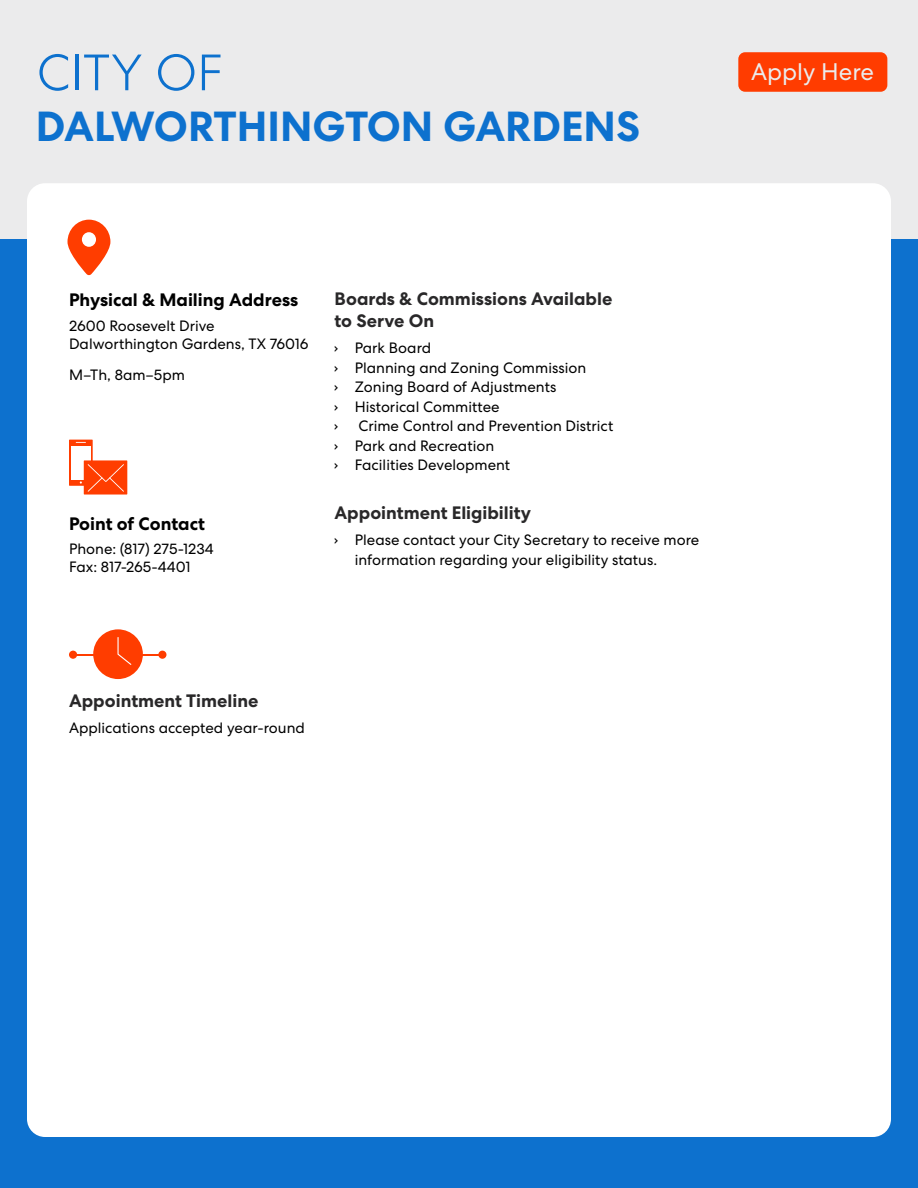
<style>
.page{position:relative;width:918px;height:1188px;background:#fff}
.page>*{position:absolute;margin:0;border:0;box-sizing:border-box;transform-origin:0 0}
.t1{font:300 51px "Centra No 2";color:#0d71ce}
.t2{font:700 42px "Centra No 2";color:#0d71ce}
.t3{font:24px "Centra No 2";color:#ebebec}
.t4{font:700 18px/21.6px "Centra No 2";color:#292829}
.t5{font:700 18px "Centra No 2";color:#000}
.t6{font:15px/19.5px "Centra No 2";color:#000}
.t7{font:700 15px "DIN Condensed";color:#000}
.s1{font-family:"DIN Condensed";font-weight:700}
</style>
<div class="page">
<div style="left:1px;top:0;width:917px;height:240px;background:#ebebec"></div>
<div style="left:0;top:240px;width:918px;height:948px;background:#0d71ce"></div>
<div style="left:27px;top:183px;width:864px;height:954px;background:#fff;border-radius:18px"></div>
<div style="left:69px;top:440px;width:24px;height:46px;background:#ff3d00"></div>
<div style="left:71px;top:446px;width:20px;height:34px;background:#fff"></div>
<div style="left:84px;top:460px;width:43px;height:35px;background:#ff3d00"></div>
<svg style="left:88px;top:464px;width:36px;height:28px"></svg>
<div style="left:69px;top:651px;width:8px;height:8px;background:#ff3d00;border-radius:50%"></div>
<div style="left:158px;top:651px;width:8px;height:8px;background:#ff3d00;border-radius:50%"></div>
<hr style="left:73px;top:654px;width:89px;height:2px;background:#ff3d00">
<div style="left:93px;top:629px;width:50px;height:50px;background:#ff3d00;border-radius:50%"></div>
<svg style="left:117px;top:637px;width:14px;height:28px"></svg>
<svg style="left:67px;top:220px;width:43px;height:56px"></svg>
<div style="left:82px;top:232px;width:14px;height:15px;background:#fff;border-radius:50%"></div>
<div style="left:738px;top:52px;width:149px;height:40px;background:#ff3c00;border-radius:7px"></div>
<h1 class="t1" style="left:37px;top:44px;width:188px">CITY OF</h1>
<h2 class="t2" style="left:36px;top:102px;width:606px">DALWORTHINGTON GARDENS</h2>
<h3 class="t3" style="left:751px;top:57px;width:125px">Apply Here</h3>
<p class="t5" style="left:69px;top:289px;width:231px">Physical &amp; Mailing Address</p>
<p class="t6" style="left:69px;top:317px;width:241px;line-height:18px">2600 Roosevelt Drive<br>Dalworthington Gardens, TX 76016</p>
<p class="t6" style="left:69px;top:365px;width:117px">M–Th, 8am–5pm</p>
<p class="t5" style="left:69px;top:513px;width:138px">Point of Contact</p>
<p class="t6" style="left:69px;top:540px;width:146px;line-height:18px">Phone: (817) 275-1234<br>Fax: 817-265-4401</p>
<p class="t4" style="left:334px;top:288px;width:279px">Boards &amp; Commissions Available to Serve On</p>
<p class="t6" style="left:334px;top:338px;width:253px"><span class="s1">›</span> Park Board<br><span class="s1">›</span> Planning and Zoning Commission <span class="s1">›</span> Zoning Board of Adjustments<br><span class="s1">›</span> Historical Committee</p>
<p class="t7" style="left:334px;top:416px;width:5px">›</p>
<p class="t6" style="left:334px;top:416px;width:280px;text-indent:24px">Crime Control and Prevention District <span class="s1">›</span> Park and Recreation<br><span class="s1">›</span> Facilities Development</p>
<p class="t4" style="left:334px;top:502px;width:198px">Appointment Eligibility</p>
<p class="t6" style="left:355px;top:530px;width:346px;text-indent:-20px"><span class="s1">›</span> Please contact your City Secretary to receive more information regarding your eligibility status.</p>
<p class="t4" style="left:69px;top:690px;width:191px">Appointment Timeline</p>
<p class="t6" style="left:69px;top:718px;width:237px">Applications accepted year-round</p>
</div>
